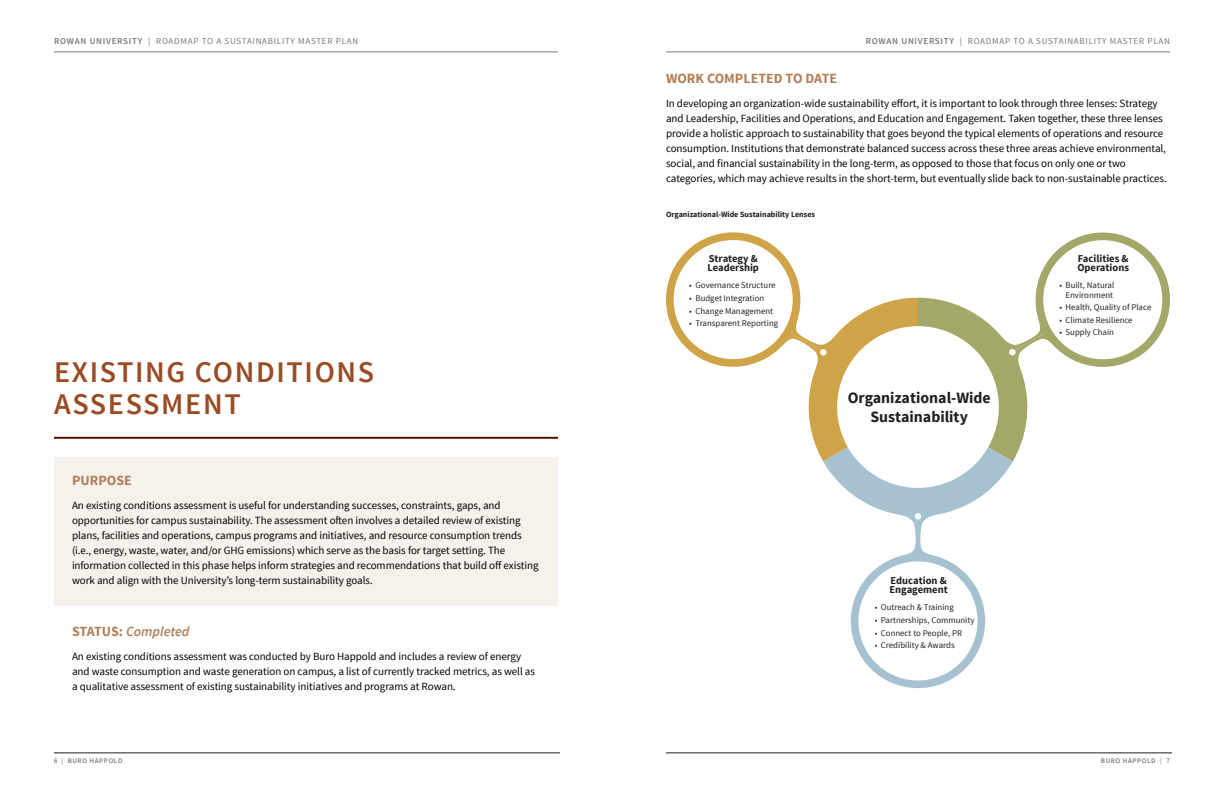
<style>
.page{position:relative;width:1224px;height:792px;background:#fff}
.page>*{position:absolute;margin:0;border:0;box-sizing:border-box;transform-origin:0 0}
.t1{font:600 30px "Source Sans Pro";letter-spacing:.055em;color:#994c24}
.t2{font:700 15.8px/18.9px "Source Sans Pro";color:#231f20;text-align:center}
.Subhead{font:700 14px "Source Sans Pro";color:#b17f58}
.Subhead-2{font:italic 600 14px "Source Sans Pro";color:#b17f58}
.t3{font:11px/15px "Source Sans Pro";letter-spacing:-.005em;color:#000}
.t4{font:700 10.5px/9.1px "Source Sans Pro";color:#231f20}
.t5{font:9px "Source Sans Pro";letter-spacing:.08em;color:#76787b}
.t6{font:8.8px/9.1px "Source Sans Pro";color:#231f20;text-align:center}
.Table_Head{font:700 8px "Source Sans Pro";color:#231f20}
.t7{font:600 7px "Source Sans Pro";letter-spacing:.08em;color:#76787b}
.s1{font-weight:600}
.s2{font-weight:700;font-style:normal}
.s3{font-weight:300;color:#000}
.s4{font-weight:400}
</style>
<div class="page">
<hr style="left:54px;top:52px;width:504px;height:1px;background:#76787b">
<hr style="left:666px;top:52px;width:504px;height:1px;background:#76787b">
<hr style="left:666px;top:753px;width:506px;height:1px;background:#231f20">
<hr style="left:54px;top:753px;width:506px;height:1px;background:#231f20">
<hr style="left:54px;top:437px;width:504px;height:2px;background:#5b1300">
<div style="left:54px;top:457px;width:504px;height:148px;background:#f6f1ea"></div>
<svg style="left:666px;top:232px;width:504px;height:457px"></svg>
<p class="t5" style="left:54px;top:36px;width:306px"><span class="s1">ROWAN UNIVERSITY</span> | ROADMAP TO A SUSTAINABILITY MASTER PLAN</p>
<p class="t5" style="left:866px;top:36px;width:306px"><span class="s1">ROWAN UNIVERSITY</span> | ROADMAP TO A SUSTAINABILITY MASTER PLAN</p>
<p class="Subhead" style="left:666px;top:69px;width:173px">WORK COMPLETED TO DATE</p>
<p class="t3" style="left:666px;top:96px;width:502px">In developing an organization-wide sustainability effort, it is important to look through three lenses: Strategy and Leadership, Facilities and Operations, and Education and Engagement. Taken together, these three lenses provide a holistic approach to sustainability that goes beyond the typical elements of operations and resource consumption. Institutions that demonstrate balanced success across these three areas achieve environmental, social, and financial sustainability in the long-term, as opposed to those that focus on only one or two categories, which may achieve results in the short-term, but eventually slide back to non-sustainable practices.</p>
<p class="Table_Head" style="left:666px;top:209px;width:151px">Organizational-Wide Sustainability Lenses</p>
<p class="t1" style="left:54px;top:353px;width:322px">EXISTING CONDITIONS</p>
<p class="t1" style="left:54px;top:385px;width:188px">ASSESSMENT</p>
<p class="Subhead" style="left:72px;top:472px;width:61px">PURPOSE</p>
<p class="t3" style="left:72px;top:498px;width:468px">An existing conditions assessment is useful for understanding successes, constraints, gaps, and opportunities for campus sustainability. The assessment often involves a detailed review of existing plans, facilities and operations, campus programs and initiatives, and resource consumption trends (i.e., energy, waste, water, and/or GHG emissions) which serve as the basis for target setting. The information collected in this phase helps inform strategies and recommendations that build off existing work and align with the University’s long-term sustainability goals.</p>
<p class="Subhead-2" style="left:72px;top:622px;width:119px"><span class="s2">STATUS:</span> Completed</p>
<p class="t3" style="left:72px;top:649px;width:465px">An existing conditions assessment was conducted by Buro Happold and includes a review of energy and waste consumption and waste generation on campus, a list of currently tracked metrics, as well as a qualitative assessment of existing sustainability initiatives and programs at Rowan.</p>
<p class="t4" style="left:707px;top:254px;width:53px">Strategy &amp;<br>Leadership</p>
<p class="t6" style="left:689px;top:281px;width:88px">• Governance Structure</p>
<p class="t6" style="left:689px;top:294px;width:76px">• Budget Integration</p>
<p class="t6" style="left:689px;top:306px;width:85px">• Change Management</p>
<p class="t6" style="left:689px;top:319px;width:90px">• Transparent Reporting</p>
<h2 class="t2" style="left:848px;top:388px;width:145px">Organizational-Wide<br>Sustainability</h2>
<p class="t4" style="left:889px;top:576px;width:60px">Education &amp;<br>Engagement</p>
<p class="t6" style="left:875px;top:603px;width:81px">• Outreach &amp; Training</p>
<p class="t6" style="left:875px;top:616px;width:101px">• Partnerships, Community</p>
<p class="t6" style="left:875px;top:628px;width:89px">• Connect to People, PR</p>
<p class="t6" style="left:875px;top:641px;width:82px">• Credibility &amp; Awards</p>
<p class="t4" style="left:1077px;top:254px;width:53px">Facilities &amp;<br>Operations</p>
<p class="t6" style="left:1059px;top:281px;width:56px">• Built, Natural<br>Environment</p>
<p class="t6" style="left:1059px;top:303px;width:94px">• Health, Quality of Place</p>
<p class="t6" style="left:1059px;top:316px;width:75px">• Climate Resilience</p>
<p class="t6" style="left:1059px;top:328px;width:56px">• Supply Chain</p>
<p class="t7" style="left:54px;top:757px;width:70px"><span class="s3">6</span> <span class="s4">|</span> BURO HAPPOLD</p>
<p class="t7" style="left:1101px;top:757px;width:71px">BURO HAPPOLD <span class="s4">|</span> <span class="s3">7</span></p>
</div>
